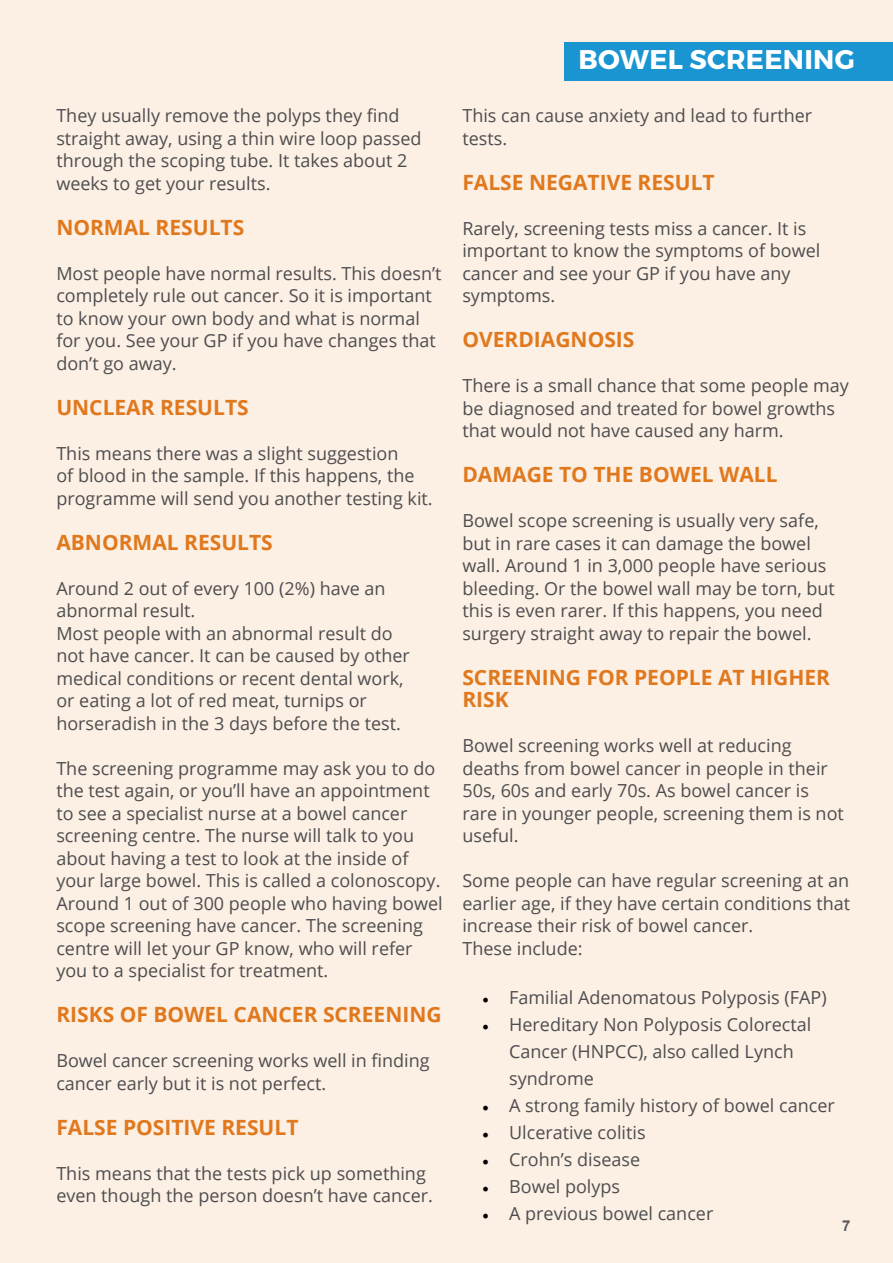
<style>
.page{position:relative;width:893px;height:1263px;background:#fcefe3}
.page>*{position:absolute;margin:0;border:0;box-sizing:border-box;transform-origin:0 0}
.t1{font:700 27px "Montserrat";letter-spacing:.01em;color:#fff}
.t2{font:700 21px/22.5px "Open Sans";color:#e0781d}
.t3{font:18px/22.5px "Open Sans";color:#4d4d4f}
.t4{font:700 15px "Arial";color:#58595b}
.s1{font-family:"Minion Pro";color:#000}
</style>
<div class="page">
<div style="left:564px;top:43px;width:329px;height:38px;background:#1a95d2"></div>
<p class="t3" style="left:56px;top:104px;width:367px">They usually remove the polyps they find straight away, using a thin wire loop passed through the scoping tube. It takes about 2 weeks to get your results.</p>
<p class="t2" style="left:56px;top:215px;width:189px">NORMAL RESULTS</p>
<p class="t3" style="left:56px;top:261px;width:387px">Most people have normal results. This doesn’t completely rule out cancer. So it is important to know your own body and what is normal for you. See your GP if you have changes that don’t go away.</p>
<p class="t2" style="left:56px;top:395px;width:194px">UNCLEAR RESULTS</p>
<p class="t3" style="left:56px;top:441px;width:378px">This means there was a slight suggestion<br>of blood in the sample. If this happens, the programme will send you another testing kit.</p>
<p class="t2" style="left:56px;top:530px;width:218px">ABNORMAL RESULTS</p>
<p class="t3" style="left:56px;top:576px;width:355px">Around 2 out of every 100 (2%) have an abnormal result.<br>Most people with an abnormal result do not have cancer. It can be caused by other medical conditions or recent dental work, or eating a lot of red meat, turnips or horseradish in the 3 days before the test.</p>
<p class="t3" style="left:56px;top:756px;width:388px">The screening programme may ask you to do the test again, or you’ll have an appointment to see a specialist nurse at a bowel cancer screening centre. The nurse will talk to you about having a test to look at the inside of your large bowel. This is called a colonoscopy.<br>Around 1 out of 300 people who having bowel scope screening have cancer. The screening centre will let your GP know, who will refer you to a specialist for treatment.</p>
<p class="t2" style="left:56px;top:1003px;width:387px">RISKS OF BOWEL CANCER SCREENING</p>
<p class="t3" style="left:56px;top:1049px;width:375px">Bowel cancer screening works well in finding cancer early but it is not perfect.</p>
<p class="t2" style="left:56px;top:1115px;width:244px">FALSE POSITIVE RESULT</p>
<p class="t3" style="left:56px;top:1161px;width:378px">This means that the tests pick up something even though the person doesn’t have cancer.</p>
<h1 class="t1" style="left:579px;top:42px;width:278px">BOWEL SCREENING</h1>
<p class="t3" style="left:462px;top:104px;width:351px">This can cause anxiety and lead to further tests.</p>
<p class="t2" style="left:462px;top:170px;width:254px">FALSE NEGATIVE RESULT</p>
<p class="t3" style="left:462px;top:216px;width:360px">Rarely, screening tests miss a cancer. It is important to know the symptoms of bowel cancer and see your GP if you have any symptoms.</p>
<p class="t2" style="left:462px;top:328px;width:174px">OVERDIAGNOSIS</p>
<p class="t3" style="left:462px;top:374px;width:388px">There is a small chance that some people may be diagnosed and treated for bowel growths that would not have caused any harm.</p>
<p class="t2" style="left:462px;top:463px;width:317px">DAMAGE TO THE BOWEL WALL</p>
<p class="t3" style="left:462px;top:509px;width:374px">Bowel scope screening is usually very safe, but in rare cases it can damage the bowel wall. Around 1 in 3,000 people have serious bleeding. Or the bowel wall may be torn, but this is even rarer. If this happens, you need surgery straight away to repair the bowel.</p>
<p class="t2" style="left:462px;top:665px;width:369px">SCREENING FOR PEOPLE AT HIGHER<br>RISK</p>
<p class="t3" style="left:462px;top:734px;width:383px">Bowel screening works well at reducing deaths from bowel cancer in people in their 50s, 60s and early 70s. As bowel cancer is rare in younger people, screening them is not useful.</p>
<p class="t3" style="left:462px;top:869px;width:389px">Some people can have regular screening at an earlier age, if they have certain conditions that increase their risk of bowel cancer.<br>These include:</p>
<p class="t3" style="left:482px;top:986px;width:346px"><span class="s1">•</span> Familial Adenomatous Polyposis (FAP)</p>
<p class="t3" style="left:509px;top:1011px;width:304px;line-height:27px;text-indent:-27px"><span class="s1">•</span> Hereditary Non Polyposis Colorectal<br>Cancer (HNPCC), also called Lynch syndrome</p>
<p class="t3" style="left:482px;top:1094px;width:354px"><span class="s1">•</span> A strong family history of bowel cancer</p>
<p class="t3" style="left:482px;top:1121px;width:165px"><span class="s1">•</span> Ulcerative colitis</p>
<p class="t3" style="left:482px;top:1148px;width:159px"><span class="s1">•</span> Crohn’s disease</p>
<p class="t3" style="left:482px;top:1175px;width:140px"><span class="s1">•</span> Bowel polyps</p>
<p class="t3" style="left:482px;top:1202px;width:233px"><span class="s1">•</span> A previous bowel cancer</p>
<p class="t4" style="left:842px;top:1216px;width:10px">7</p>
</div>
